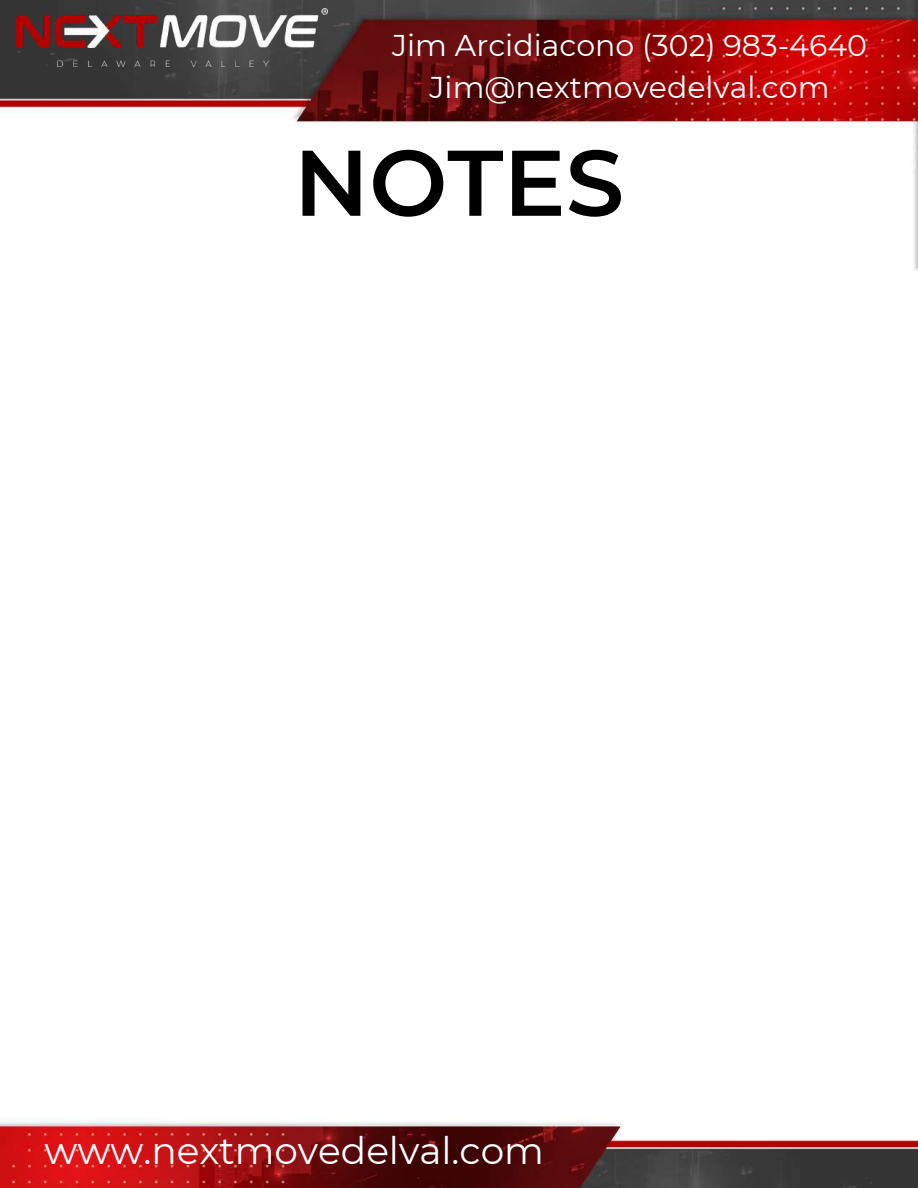
<style>
.page{position:relative;width:918px;height:1188px;background:#fff}
.page>*{position:absolute;margin:0;border:0;box-sizing:border-box;transform-origin:0 0}
.t1{font:600 93px "Montserrat";color:#000}
.t2{font:37.5px "Montserrat";color:#fff}
.t3{font:30px/41.7px "Montserrat";color:#fff;text-align:center}
</style>
<div class="page">
<img style="left:0;top:0;width:918px;height:1188px">
<img style="left:17px;top:8px;width:310px;height:59px">
<p class="t3" style="left:392px;top:25px;width:476px">Jim Arcidiacono (302) 983-4640<br>Jim@nextmovedelval.com</p>
<h1 class="t1" style="left:294px;top:126px;width:332px">NOTES</h1>
<p class="t2" style="left:45px;top:1128px;width:501px">www.nextmovedelval.com</p>
</div>
